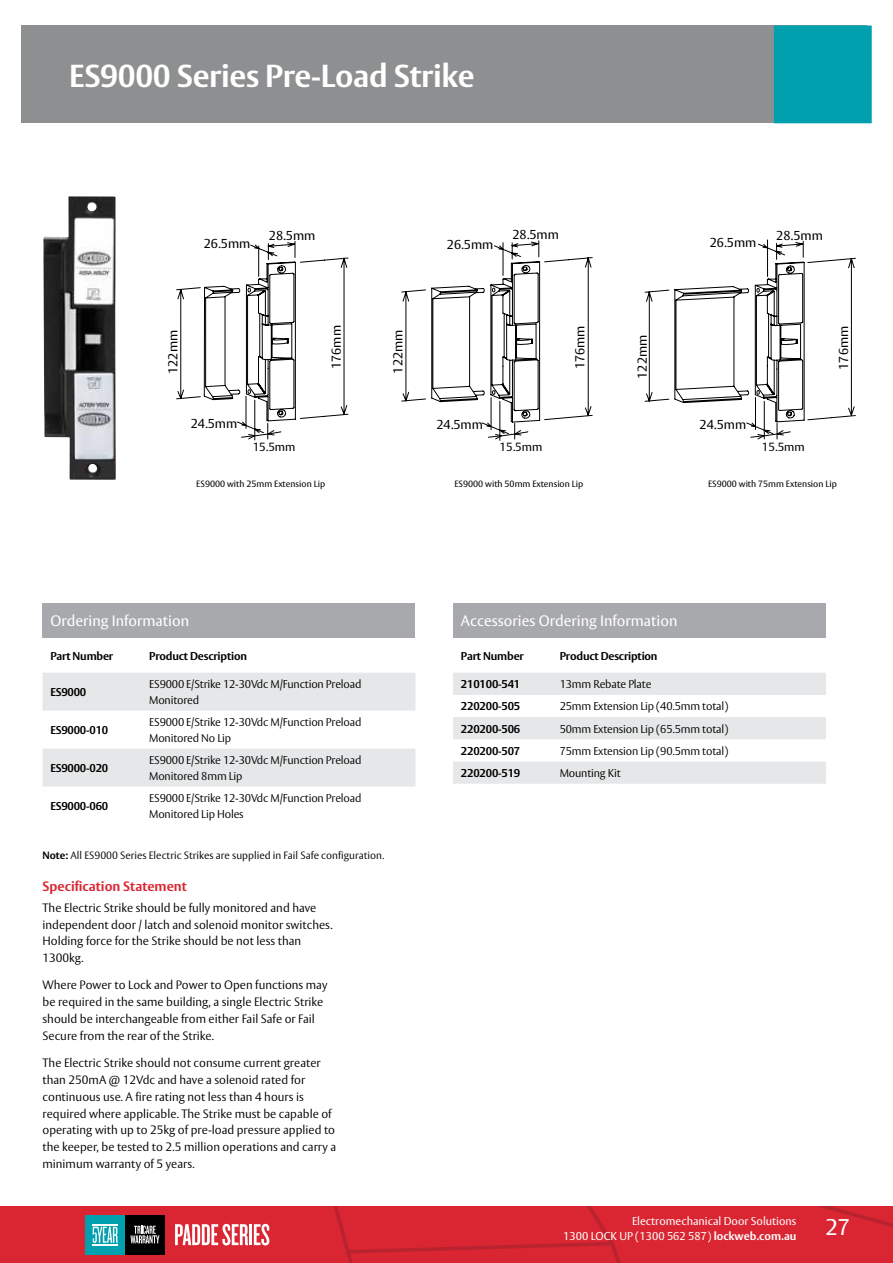
<style>
.page{position:relative;width:893px;height:1263px;background:#fff}
.page>*{position:absolute;margin:0;border:0;box-sizing:border-box;transform-origin:0 0}
.t1{font:700 31.5px "ASSA Vesta";letter-spacing:-.01em;color:#fff}
.t2{font:22.5px "ASSA Vesta";color:#fff}
.t3{font:15px "ASSA Vesta";color:#fff}
.t4{font:700 13.5px "ASSA Vesta";color:#d92632}
.t5{font:12.9px "ASSA Vesta";color:#000}
.t6{font:12.75px "ASSA Vesta";color:#000}
.t7{font:300 12px/16.8px "ASSA Vesta";color:#000}
.t8{font:11.7px "ASSA Vesta";color:#000}
.t9{font:300 11.25px/15.8px "ASSA Vesta";letter-spacing:-.015em;color:#000}
.t10{font:700 11.25px "ASSA Vesta";letter-spacing:-.015em;color:#000}
.t11{font:11.25px/15px "ASSA Vesta";color:#fff;text-align:right}
.t12{font:300 10.5px "ASSA Vesta";color:#000}
.t13{font:9px "ASSA Vesta";color:#000}
.s1{font-weight:700}
</style>
<div class="page">
<div style="left:21px;top:26px;width:846px;height:97px;background:#8d8f91"></div>
<div style="left:774px;top:26px;width:98px;height:97px;background:#00a0af"></div>
<svg style="left:645px;top:240px;width:211px;height:199px"></svg>
<svg style="left:401px;top:240px;width:192px;height:201px"></svg>
<svg style="left:176px;top:241px;width:172px;height:199px"></svg>
<img style="left:43px;top:196px;width:73px;height:284px">
<div style="left:43px;top:603px;width:372px;height:35px;background:#a7a9ac"></div>
<svg style="left:43px;top:673px;width:372px;height:113px"></svg>
<div style="left:453px;top:603px;width:373px;height:35px;background:#a7a9ac"></div>
<svg style="left:453px;top:673px;width:373px;height:111px"></svg>
<svg style="left:0;top:1206px;width:893px;height:57px;background:#cd2e3a"></svg>
<h1 class="t1" style="left:69px;top:56px;width:407px">ES9000 Series Pre-Load Strike</h1>
<p class="t6" style="left:204px;top:236px;width:48px">26.5mm</p>
<p class="t6" style="left:269px;top:228px;width:48px">28.5mm</p>
<p class="t6" style="left:165px;top:374px;width:45px;rotate:-90deg">122mm</p>
<p class="t6" style="left:191px;top:416px;width:48px">24.5mm</p>
<p class="t8" style="left:253px;top:440px;width:44px">15.5mm</p>
<p class="t6" style="left:329px;top:369px;width:45px;rotate:-90deg">176mm</p>
<p class="t6" style="left:390px;top:374px;width:45px;rotate:-90deg">122mm</p>
<p class="t6" style="left:447px;top:237px;width:48px">26.5mm</p>
<p class="t6" style="left:512px;top:227px;width:48px">28.5mm</p>
<p class="t6" style="left:436px;top:417px;width:48px">24.5mm</p>
<p class="t8" style="left:500px;top:440px;width:44px">15.5mm</p>
<p class="t5" style="left:572px;top:369px;width:45px;rotate:-90deg">176mm</p>
<p class="t6" style="left:634px;top:379px;width:45px;rotate:-90deg">122mm</p>
<p class="t6" style="left:710px;top:234px;width:48px">26.5mm</p>
<p class="t6" style="left:776px;top:228px;width:48px">28.5mm</p>
<p class="t6" style="left:700px;top:417px;width:48px">24.5mm</p>
<p class="t8" style="left:762px;top:440px;width:44px">15.5mm</p>
<p class="t5" style="left:836px;top:370px;width:45px;rotate:-90deg">176mm</p>
<p class="t13" style="left:196px;top:478px;width:130px">ES9000 with 25mm Extension Lip</p>
<p class="t13" style="left:454px;top:478px;width:130px">ES9000 with 50mm Extension Lip</p>
<p class="t13" style="left:708px;top:478px;width:130px">ES9000 with 75mm Extension Lip</p>
<p class="t3" style="left:50px;top:612px;width:140px">Ordering Information</p>
<p class="t10" style="left:50px;top:649px;width:64px">Part Number</p>
<p class="t10" style="left:149px;top:649px;width:99px">Product Description</p>
<p class="t10" style="left:50px;top:685px;width:37px">ES9000</p>
<p class="t9" style="left:149px;top:677px;width:214px">ES9000 E/Strike 12-30Vdc M/Function Preload<br>Monitored</p>
<p class="t10" style="left:50px;top:723px;width:59px">ES9000-010</p>
<p class="t9" style="left:149px;top:715px;width:214px">ES9000 E/Strike 12-30Vdc M/Function Preload<br>Monitored No Lip</p>
<p class="t10" style="left:50px;top:761px;width:59px">ES9000-020</p>
<p class="t9" style="left:149px;top:753px;width:214px">ES9000 E/Strike 12-30Vdc M/Function Preload<br>Monitored 8mm Lip</p>
<p class="t10" style="left:50px;top:799px;width:59px">ES9000-060</p>
<p class="t9" style="left:149px;top:791px;width:214px">ES9000 E/Strike 12-30Vdc M/Function Preload<br>Monitored Lip Holes</p>
<p class="t12" style="left:43px;top:849px;width:343px"><span class="s1">Note:</span> All ES9000 Series Electric Strikes are supplied in Fail Safe configuration.</p>
<p class="t4" style="left:43px;top:877px;width:146px">Specification Statement</p>
<p class="t7" style="left:43px;top:900px;width:292px">The Electric Strike should be fully monitored and have independent door / latch and solenoid monitor switches.<br>Holding force for the Strike should be not less than 1300kg.</p>
<p class="t7" style="left:43px;top:977px;width:286px">Where Power to Lock and Power to Open functions may be required in the same building, a single Electric Strike should be interchangeable from either Fail Safe or Fail Secure from the rear of the Strike.</p>
<p class="t7" style="left:43px;top:1055px;width:295px">The Electric Strike should not consume current greater than 250mA @ 12Vdc and have a solenoid rated for continuous use. A fire rating not less than 4 hours is required where applicable. The Strike must be capable of operating with up to 25kg of pre-load pressure applied to the keeper, be tested to 2.5 million operations and carry a minimum warranty of 5 years.</p>
<p class="t3" style="left:461px;top:612px;width:218px">Accessories Ordering Information</p>
<p class="t10" style="left:461px;top:649px;width:64px">Part Number</p>
<p class="t10" style="left:560px;top:649px;width:99px">Product Description</p>
<p class="t10" style="left:461px;top:677px;width:61px">210100-541</p>
<p class="t9" style="left:560px;top:677px;width:93px">13mm Rebate Plate</p>
<p class="t10" style="left:461px;top:699px;width:61px">220200-505</p>
<p class="t9" style="left:560px;top:699px;width:170px">25mm Extension Lip (40.5mm total)</p>
<p class="t10" style="left:461px;top:722px;width:61px">220200-506</p>
<p class="t9" style="left:560px;top:721px;width:170px">50mm Extension Lip (65.5mm total)</p>
<p class="t10" style="left:461px;top:744px;width:61px">220200-507</p>
<p class="t9" style="left:560px;top:743px;width:170px">75mm Extension Lip (90.5mm total)</p>
<p class="t10" style="left:461px;top:766px;width:61px">220200-519</p>
<p class="t9" style="left:560px;top:766px;width:62px">Mounting Kit</p>
<p class="t11" style="left:563px;top:1214px;width:235px">Electromechanical Door Solutions<br>1300 LOCK UP (1300 562 587) <span class="s1">lockweb.com.au</span></p>
<h2 class="t2" style="left:825px;top:1214px;width:26px">27</h2>
</div>
